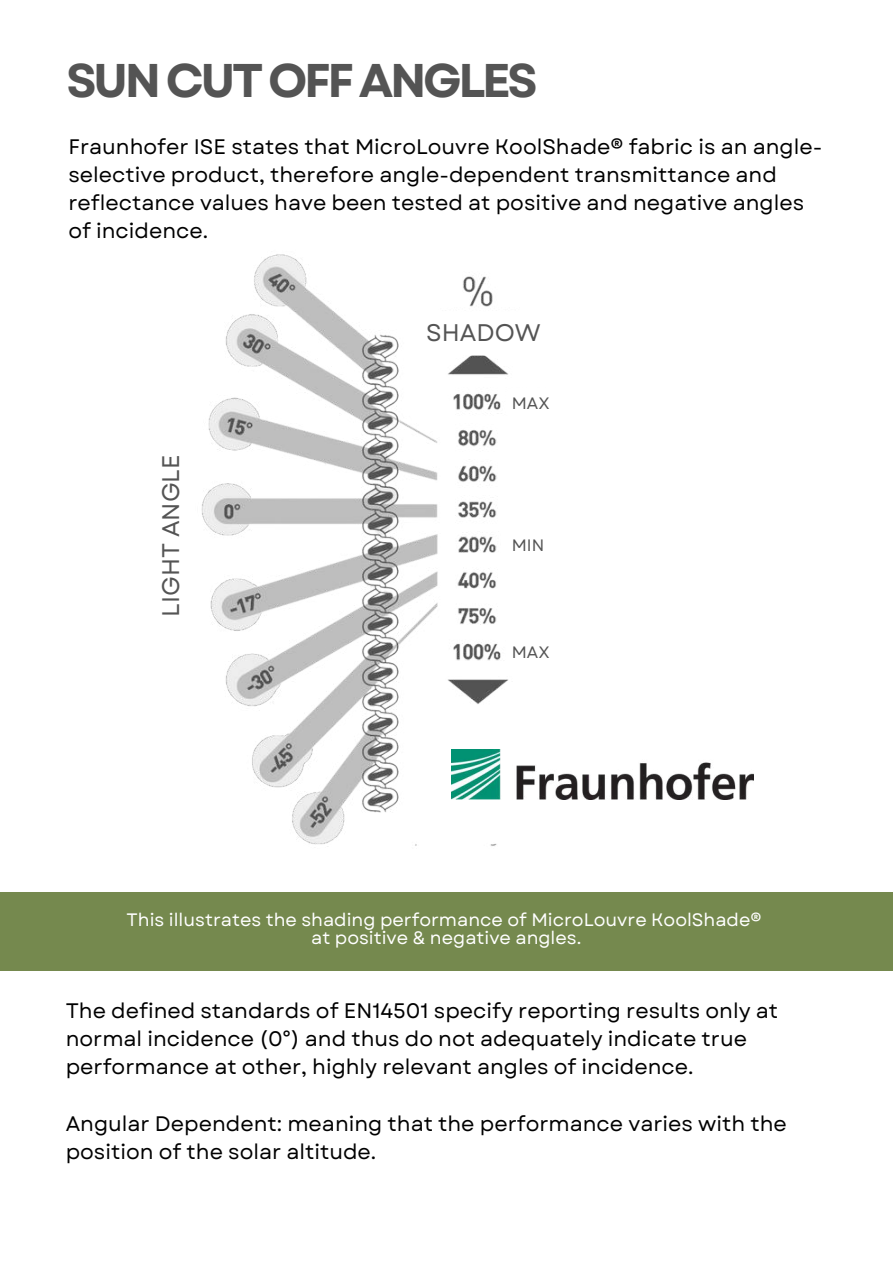
<style>
.page{position:relative;width:893px;height:1264px;background:#fff}
.page>*{position:absolute;margin:0;border:0;box-sizing:border-box;transform-origin:0 0}
.t1{font:700 47.25px "Garet";letter-spacing:-.07em;color:#545454}
.t2{font:24px "Garet";color:#545454}
.t3{font:21px/28px "Garet";color:#000}
.t4{font:18px/18px "Garet";color:#fff;text-align:center}
.t5{font:16.5px "Garet";color:#545454}
</style>
<div class="page">
<img style="left:201px;top:254px;width:389px;height:593px">
<img style="left:452px;top:750px;width:301px;height:49px">
<div style="left:0;top:892px;width:892px;height:79px;background:#75894e"></div>
<div style="left:501px;top:494px;width:12px;height:80px;background:#fff"></div>
<div style="left:416px;top:311px;width:134px;height:44px;background:#fff;border-radius:11px"></div>
<div style="left:505px;top:387px;width:51px;height:32px;background:#fff;border-radius:8px"></div>
<div style="left:505px;top:637px;width:51px;height:31px;background:#fff;border-radius:8px"></div>
<div style="left:505px;top:529px;width:46px;height:32px;background:#fff;border-radius:8px"></div>
<h1 class="t1" style="left:66px;top:46px;width:473px">SUN CUT OFF ANGLES</h1>
<p class="t3" style="left:68px;top:133px;width:755px">Fraunhofer ISE states that MicroLouvre KoolShade® fabric is an angle&shy;selective product, therefore angle-dependent transmittance and reflectance values have been tested at positive and negative angles of incidence.</p>
<p class="t2" style="left:426px;top:315px;width:116px">SHADOW</p>
<p class="t2" style="left:153px;top:616px;width:163px;rotate:-90deg">LIGHT ANGLE</p>
<p class="t5" style="left:512px;top:391px;width:39px">MAX</p>
<p class="t5" style="left:512px;top:533px;width:34px">MIN</p>
<p class="t5" style="left:512px;top:640px;width:39px">MAX</p>
<p class="t4" style="left:127px;top:910px;width:636px">This illustrates the shading performance of MicroLouvre KoolShade® at positive &amp; negative angles.</p>
<p class="t3" style="left:66px;top:996px;width:713px">The defined standards of EN14501 specify reporting results only at normal incidence (0°) and thus do not adequately indicate true performance at other, highly relevant angles of incidence.</p>
<p class="t3" style="left:66px;top:1109px;width:722px">Angular Dependent: meaning that the performance varies with the position of the solar altitude.</p>
</div>
